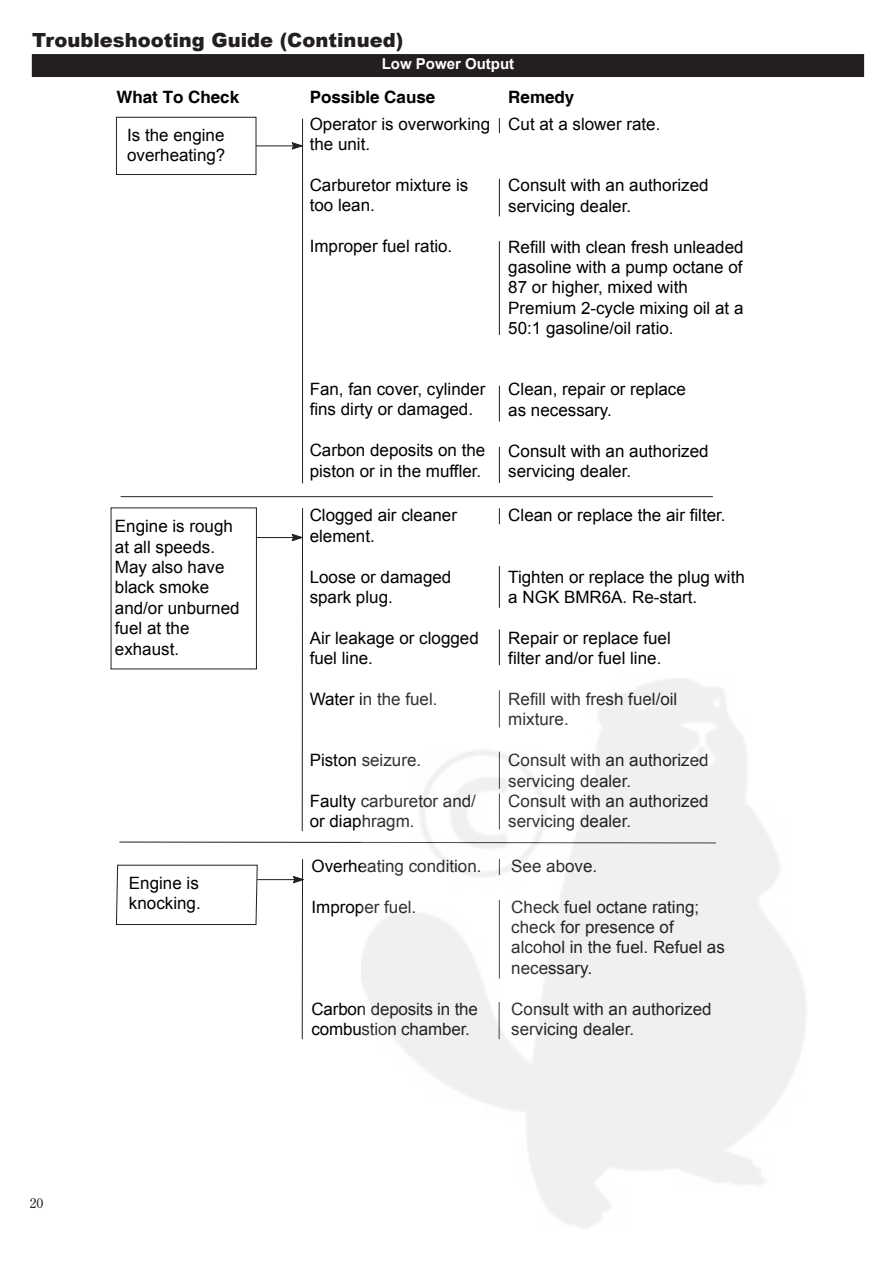
<style>
.page{position:relative;width:893px;height:1263px;background:#fff}
.page>*{position:absolute;margin:0;border:0;box-sizing:border-box;transform-origin:0 0}
.t1{font:900 19.5px "Arial";color:#231f20}
.t2{font:16.95px/20.4px "Arial";color:#000}
.t3{font:700 16.95px "Helvetica";color:#000}
.t4{font:700 15px "Arial";color:#fff}
.t5{font:13.5px "Century Old Style Std";color:#231f20}
</style>
<div class="page">
<div style="left:32px;top:55px;width:832px;height:22px;background:#231f20"></div>
<div style="left:32px;top:54px;width:832px;height:23px;border:1px solid #231f20"></div>
<div style="left:116px;top:117px;width:140px;height:58px;border:1px solid #231f20"></div>
<svg style="left:255px;top:118px;width:48px;height:366px"></svg>
<svg style="left:255px;top:507px;width:48px;height:325px"></svg>
<svg style="left:116px;top:859px;width:188px;height:181px"></svg>
<svg style="left:498px;top:118px;width:2px;height:16px"></svg>
<svg style="left:498px;top:178px;width:2px;height:39px"></svg>
<svg style="left:498px;top:385px;width:2px;height:37px"></svg>
<svg style="left:498px;top:446px;width:2px;height:37px"></svg>
<svg style="left:498px;top:508px;width:2px;height:17px"></svg>
<svg style="left:498px;top:566px;width:2px;height:42px"></svg>
<svg style="left:498px;top:629px;width:2px;height:37px"></svg>
<svg style="left:120px;top:496px;width:593px;height:1px"></svg>
<svg style="left:119px;top:841px;width:242px;height:2px"></svg>
<svg style="left:498px;top:241px;width:2px;height:95px"></svg>
<img style="left:361px;top:678px;width:445px;height:551px">
<p class="t1" style="left:32px;top:26px;width:373px">Troubleshooting Guide (Continued)</p>
<p class="t4" style="left:382px;top:54px;width:134px">Low Power Output</p>
<p class="t3" style="left:116px;top:87px;width:124px">What To Check</p>
<p class="t3" style="left:310px;top:87px;width:127px">Possible Cause</p>
<p class="t3" style="left:508px;top:87px;width:68px">Remedy</p>
<p class="t5" style="left:30px;top:1195px;width:15px">20</p>
<p class="t2" style="left:127px;top:125px;width:100px">Is the engine overheating?</p>
<p class="t2" style="left:310px;top:114px;width:182px">Operator is overworking the unit.</p>
<p class="t2" style="left:310px;top:175px;width:160px">Carburetor mixture is too lean.</p>
<p class="t2" style="left:310px;top:236px;width:144px">Improper fuel ratio.</p>
<p class="t2" style="left:310px;top:379px;width:177px">Fan, fan cover, cylinder fins dirty or damaged.</p>
<p class="t2" style="left:310px;top:440px;width:177px">Carbon deposits on the piston or in the muffler.</p>
<p class="t2" style="left:115px;top:516px;width:126px">Engine is rough at all speeds.<br>May also have black smoke and/or unburned fuel at the exhaust.</p>
<p class="t2" style="left:310px;top:505px;width:149px">Clogged air cleaner element.</p>
<p class="t2" style="left:310px;top:567px;width:143px">Loose or damaged spark plug.</p>
<p class="t2" style="left:310px;top:628px;width:171px">Air leakage or clogged fuel line.</p>
<p class="t2" style="left:310px;top:689px;width:129px">Water in the fuel.</p>
<p class="t2" style="left:129px;top:872px;width:73px">Engine is knocking.</p>
<p class="t2" style="left:310px;top:750px;width:113px">Piston seizure.</p>
<p class="t2" style="left:310px;top:791px;width:168px">Faulty carburetor and/ or diaphragm.</p>
<p class="t2" style="left:311px;top:856px;width:172px">Overheating condition.</p>
<p class="t2" style="left:311px;top:897px;width:106px">Improper fuel.</p>
<p class="t2" style="left:311px;top:999px;width:168px">Carbon deposits in the combustion chamber.</p>
<p class="t2" style="left:508px;top:114px;width:154px">Cut at a slower rate.</p>
<p class="t2" style="left:508px;top:175px;width:202px">Consult with an authorized servicing dealer.</p>
<p class="t2" style="left:508px;top:237px;width:237px">Refill with clean fresh unleaded gasoline with a pump octane of<br>87 or higher, mixed with<br>Premium 2-cycle mixing oil at a<br>50:1 gasoline/oil ratio.</p>
<p class="t2" style="left:508px;top:379px;width:179px">Clean, repair or replace as necessary.</p>
<p class="t2" style="left:508px;top:440px;width:202px">Consult with an authorized servicing dealer.</p>
<p class="t2" style="left:508px;top:505px;width:219px">Clean or replace the air filter.</p>
<p class="t2" style="left:508px;top:567px;width:238px">Tighten or replace the plug with a NGK BMR6A. Re-start.</p>
<p class="t2" style="left:508px;top:628px;width:164px">Repair or replace fuel filter and/or fuel line.</p>
<p class="t2" style="left:508px;top:689px;width:171px">Refill with fresh fuel/oil mixture.</p>
<p class="t2" style="left:508px;top:750px;width:202px">Consult with an authorized servicing dealer.<br>Consult with an authorized servicing dealer.</p>
<p class="t2" style="left:511px;top:856px;width:87px">See above.</p>
<p class="t2" style="left:511px;top:897px;width:215px">Check fuel octane rating; check for presence of alcohol in the fuel. Refuel as necessary.</p>
<p class="t2" style="left:511px;top:999px;width:202px">Consult with an authorized servicing dealer.</p>
</div>
